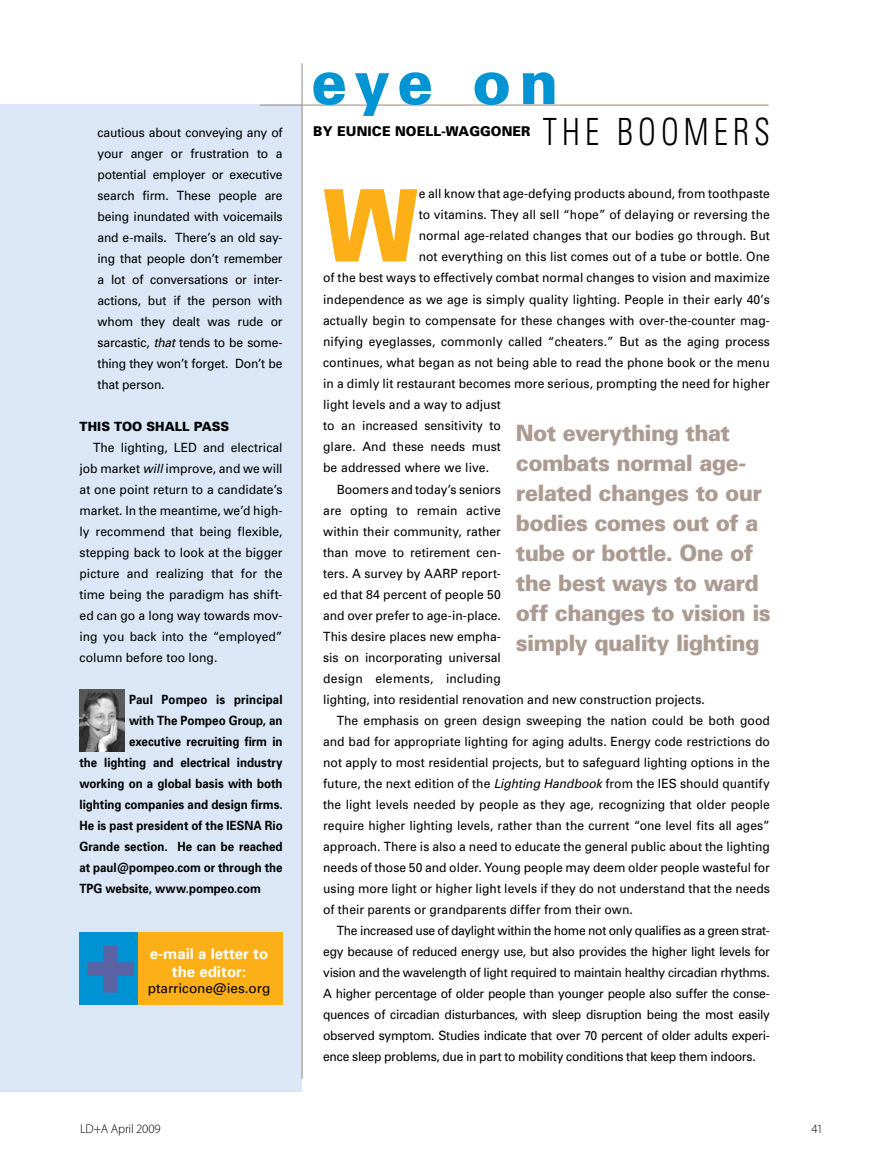
<style>
.page{position:relative;width:878px;height:1175px;background:#fff}
.page>*{position:absolute;margin:0;border:0;box-sizing:border-box;transform-origin:0 0}
.t1{font:800 107.1px "Akzidenz Grotesk BE";color:#5a63a3}
.t2{font:900 100.05px "Univers";color:#fcaf17;scale:.95 1}
.t3{font:900 61.5px "Univers";color:#0094d3;scale:.95 1}
.t4{font:300 condensed 37.5px "Univers";letter-spacing:.16em;color:#000;scale:.85 1}
.t5{font:900 22.5px/30px "Univers";letter-spacing:-.03em;color:#ac9b92;scale:.95 1}
.t6{font:700 15px/18px "Univers";color:#fff;text-align:center}
.t7{font:900 13.5px "Univers";letter-spacing:.01em;color:#000;scale:.95 1}
.t8{font:13.5px "Univers";color:#000}
.t9{font:12.75px/21px "Univers";color:#000;text-align:justify;scale:.95 1}
.t10{font:12.75px "Univers";letter-spacing:-.025em;color:#000;scale:.95 1}
.t11{font:700 12.75px "Univers";color:#000;scale:.9 1}
.t12{font:12.75px "Univers";letter-spacing:.02em;color:#000;scale:.95 1}
.t13{font:900 12.75px "Univers";letter-spacing:.005em;color:#000;scale:.95 1}
.t14{font:300 12.75px "Myriad Pro";letter-spacing:-.015em;color:#000}
.s1{font-style:italic}
</style>
<div class="page">
<div style="left:0;top:105px;width:302px;height:986px;background:#dbe7f6"></div>
<img style="left:80px;top:690px;width:44px;height:61px">
<div style="left:80px;top:933px;width:202px;height:72px;background:#fcaf17"></div>
<div style="left:80px;top:933px;width:58px;height:72px;background:#0093d3"></div>
<hr style="left:260px;top:105px;width:508px;height:1px;background:#99877d">
<hr style="left:302px;top:63px;width:1px;height:1015px;background:#99877d">
<p class="t9" style="left:98px;top:122px;width:196px">cautious about conveying any of your anger or frustration to a potential employer or executive search firm. These people are being inundated with voicemails and e-mails. There’s an old say&shy;ing that people don’t remember a lot of conversations or inter&shy;actions, but if the person with whom they dealt was rude or sarcastic, <span class="s1">that</span> tends to be some&shy;thing they won’t forget. Don’t be that person.</p>
<p class="t13" style="left:80px;top:418px;width:159px">THIS TOO SHALL PASS</p>
<p class="t9" style="left:80px;top:437px;width:215px;text-indent:14px">The lighting, LED and electrical job market <span class="s1">will</span> improve, and we will at one point return to a candidate’s market. In the meantime, we’d high&shy;ly recommend that being flexible, stepping back to look at the bigger picture and realizing that for the time being the paradigm has shift&shy;ed can go a long way towards mov&shy;ing you back into the “employed” column before too long.</p>
<p class="t11" style="left:129px;top:691px;width:172px">Paul Pompeo is principal</p>
<p class="t11" style="left:129px;top:712px;width:172px">with The Pompeo Group, an</p>
<p class="t11" style="left:129px;top:733px;width:172px">executive recruiting firm in</p>
<p class="t11" style="left:80px;top:754px;width:227px">the lighting and electrical industry</p>
<p class="t11" style="left:80px;top:775px;width:227px">working on a global basis with both</p>
<p class="t11" style="left:80px;top:796px;width:227px">lighting companies and design firms.</p>
<p class="t11" style="left:80px;top:817px;width:227px">He is past president of the IESNA Rio</p>
<p class="t11" style="left:80px;top:838px;width:227px">Grande section. He can be reached</p>
<p class="t11" style="left:80px;top:859px;width:227px">at paul@pompeo.com or through the</p>
<p class="t11" style="left:80px;top:880px;width:203px">TPG website, www.pompeo.com</p>
<h1 class="t1" style="left:84px;top:900px;width:55px">+</h1>
<p class="t6" style="left:150px;top:944px;width:120px">e-mail a letter to the editor:</p>
<p class="t8" style="left:148px;top:980px;width:124px">ptarricone@ies.org</p>
<h3 class="t3" style="left:311px;top:44px;width:261px">eye on</h3>
<p class="t7" style="left:313px;top:123px;width:230px">BY EUNICE NOELL-WAGGONER</p>
<h3 class="t4" style="left:543px;top:109px;width:269px">THE BOOMERS</h3>
<h2 class="t2" style="left:323px;top:164px;width:102px">W</h2>
<p class="t9" style="left:418px;top:183px;width:371px">e all know that age-defying products abound, from toothpaste</p>
<p class="t9" style="left:418px;top:204px;width:371px">to vitamins. They all sell “hope” of delaying or reversing the</p>
<p class="t9" style="left:418px;top:225px;width:371px">normal age-related changes that our bodies go through. But</p>
<p class="t9" style="left:418px;top:246px;width:371px">not everything on this list comes out of a tube or bottle. One</p>
<p class="t9" style="left:323px;top:267px;width:472px">of the best ways to effectively combat normal changes to vision and maximize</p>
<p class="t9" style="left:323px;top:288px;width:471px">independence as we age is simply quality lighting. People in their early 40’s</p>
<p class="t9" style="left:323px;top:309px;width:472px">actually begin to compensate for these changes with over-the-counter mag-</p>
<p class="t9" style="left:323px;top:330px;width:472px">nifying eyeglasses, commonly called “cheaters.” But as the aging process</p>
<p class="t9" style="left:323px;top:351px;width:471px">continues, what began as not being able to read the phone book or the menu</p>
<p class="t9" style="left:323px;top:372px;width:472px">in a dimly lit restaurant becomes more serious, prompting the need for higher</p>
<p class="t9" style="left:323px;top:393px;width:189px">light levels and a way to adjust</p>
<p class="t9" style="left:323px;top:414px;width:189px">to an increased sensitivity to</p>
<p class="t9" style="left:323px;top:435px;width:189px">glare. And these needs must</p>
<p class="t9" style="left:323px;top:456px;width:176px">be addressed where we live.</p>
<p class="t9" style="left:336px;top:479px;width:174px">Boomers and today’s seniors</p>
<p class="t9" style="left:323px;top:500px;width:189px">are opting to remain active</p>
<p class="t9" style="left:323px;top:521px;width:189px">within their community, rather</p>
<p class="t9" style="left:323px;top:542px;width:189px">than move to retirement cen-</p>
<p class="t9" style="left:323px;top:563px;width:189px">ters. A survey by AARP report-</p>
<p class="t9" style="left:323px;top:584px;width:189px">ed that 84 percent of people 50</p>
<p class="t9" style="left:323px;top:605px;width:189px">and over prefer to age-in-place.</p>
<p class="t9" style="left:323px;top:626px;width:189px">This desire places new empha-</p>
<p class="t9" style="left:323px;top:647px;width:189px">sis on incorporating universal</p>
<p class="t12" style="left:323px;top:671px;width:189px">design elements, including</p>
<p class="t9" style="left:323px;top:689px;width:403px">lighting, into residential renovation and new construction projects.</p>
<p class="t9" style="left:336px;top:710px;width:457px">The emphasis on green design sweeping the nation could be both good</p>
<p class="t9" style="left:323px;top:731px;width:472px">and bad for appropriate lighting for aging adults. Energy code restrictions do</p>
<p class="t9" style="left:323px;top:752px;width:472px">not apply to most residential projects, but to safeguard lighting options in the</p>
<p class="t9" style="left:323px;top:773px;width:471px">future, the next edition of the <span class="s1">Lighting Handbook</span> from the IES should quantify</p>
<p class="t9" style="left:323px;top:794px;width:472px">the light levels needed by people as they age, recognizing that older people</p>
<p class="t9" style="left:323px;top:815px;width:471px">require higher lighting levels, rather than the current “one level fits all ages”</p>
<p class="t9" style="left:323px;top:836px;width:471px">approach. There is also a need to educate the general public about the lighting</p>
<p class="t9" style="left:323px;top:857px;width:471px">needs of those 50 and older. Young people may deem older people wasteful for</p>
<p class="t9" style="left:323px;top:878px;width:472px">using more light or higher light levels if they do not understand that the needs</p>
<p class="t9" style="left:323px;top:899px;width:327px">of their parents or grandparents differ from their own.</p>
<p class="t10" style="left:336px;top:923px;width:457px">The increased use of daylight within the home not only qualifies as a green strat-</p>
<p class="t10" style="left:323px;top:944px;width:471px">egy because of reduced energy use, but also provides the higher light levels for</p>
<p class="t10" style="left:323px;top:965px;width:471px">vision and the wavelength of light required to maintain healthy circadian rhythms.</p>
<p class="t10" style="left:323px;top:986px;width:472px">A higher percentage of older people than younger people also suffer the conse-</p>
<p class="t10" style="left:323px;top:1007px;width:471px">quences of circadian disturbances, with sleep disruption being the most easily</p>
<p class="t10" style="left:323px;top:1028px;width:472px">observed symptom. Studies indicate that over 70 percent of older adults experi-</p>
<p class="t10" style="left:323px;top:1049px;width:457px">ence sleep problems, due in part to mobility conditions that keep them indoors.</p>
<h3 class="t5" style="left:516px;top:418px;width:270px">Not everything that combats normal age&shy;related changes to our bodies comes out of a tube or bottle. One of the best ways to ward off changes to vision is simply quality lighting</h3>
<p class="t14" style="left:80px;top:1121px;width:82px">LD+A April 2009</p>
<p class="t14" style="left:811px;top:1121px;width:13px">41</p>
</div>
